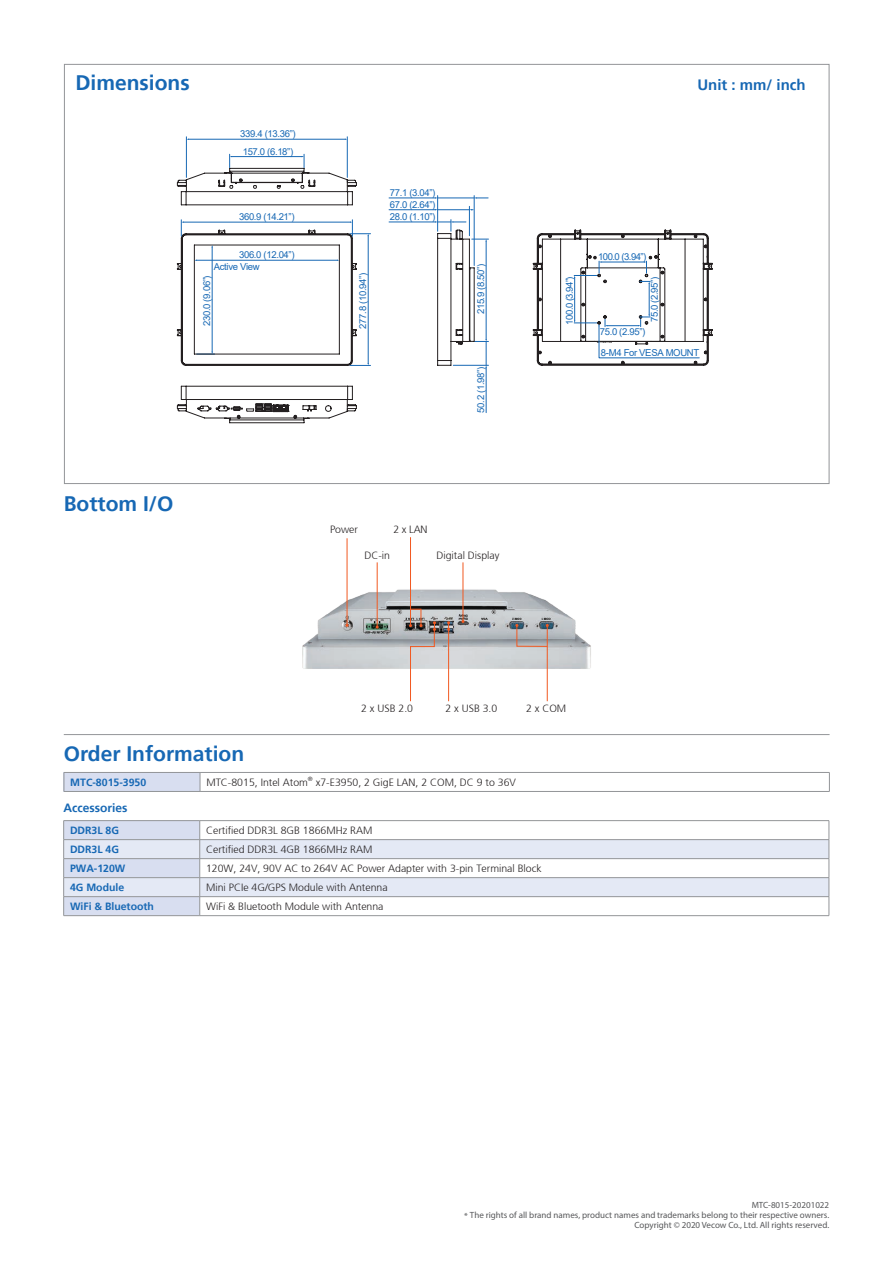
<style>
.page{position:relative;width:893px;height:1263px;background:#fff}
.page>*{position:absolute;margin:0;border:0;box-sizing:border-box;transform-origin:0 0}
.t1{font:700 21px "Frutiger 65";color:#1768b4}
.t2{font:700 15px "Frutiger 65";color:#1768b4}
.Order_sub1{font:700 12px "Frutiger 65";color:#1768b4}
.TB_W3{font:300 10.5px "Frutiger 45";color:#231f20}
.TB_W2{font:700 10.5px "Frutiger 65";color:#1768b4}
.TB_W2-2{font:300 10.5px "Frutiger 45";color:#231f20}
.t3{font:9.6px/17.4px "Arial";letter-spacing:-.035em;color:#1768b4}
.t4{font:9px/10.8px "Myriad Pro";color:#57585a;text-align:right}
.TB_W2-3{font:300 6.15px "Frutiger 45";color:#231f20}
</style>
<div class="page">
<hr style="left:64px;top:734px;width:766px;height:1px;background:#939598">
<hr style="left:64px;top:820px;width:136px;height:1px;background:#939598">
<hr style="left:200px;top:820px;width:629px;height:1px;background:#939598">
<svg style="left:63px;top:821px;width:767px;height:95px"></svg>
<hr style="left:64px;top:915px;width:136px;height:1px;background:#939598">
<hr style="left:200px;top:915px;width:629px;height:1px;background:#939598">
<div style="left:64px;top:772px;width:136px;height:19px;background:#d8def0"></div>
<hr style="left:64px;top:772px;width:136px;height:1px;background:#939598">
<svg style="left:64px;top:773px;width:1px;height:18px"></svg>
<hr style="left:200px;top:772px;width:629px;height:1px;background:#939598">
<svg style="left:200px;top:773px;width:1px;height:18px"></svg>
<svg style="left:829px;top:772px;width:1px;height:19px"></svg>
<hr style="left:64px;top:791px;width:136px;height:1px;background:#939598">
<hr style="left:200px;top:791px;width:629px;height:1px;background:#939598">
<svg style="left:177px;top:220px;width:194px;height:146px"></svg>
<svg style="left:177px;top:154px;width:180px;height:51px"></svg>
<hr style="left:188px;top:139px;width:157px;height:1px;background:#1768b4">
<hr style="left:347px;top:137px;width:1px;height:40px;background:#1768b4">
<hr style="left:186px;top:137px;width:1px;height:40px;background:#1768b4">
<hr style="left:389px;top:198px;width:47px;height:1px;background:#1768b4">
<hr style="left:438px;top:198px;width:36px;height:1px;background:#1768b4">
<svg style="left:475px;top:197px;width:13px;height:2px"></svg>
<hr style="left:437px;top:196px;width:1px;height:35px;background:#1768b4">
<hr style="left:474px;top:196px;width:1px;height:70px;background:#1768b4">
<hr style="left:389px;top:209px;width:47px;height:1px;background:#1768b4">
<hr style="left:438px;top:209px;width:31px;height:1px;background:#1768b4">
<hr style="left:469px;top:206px;width:1px;height:30px;background:#1768b4">
<hr style="left:389px;top:222px;width:47px;height:1px;background:#1768b4">
<hr style="left:486px;top:367px;width:1px;height:46px;background:#1768b4">
<svg style="left:435px;top:220px;width:53px;height:148px"></svg>
<svg style="left:533px;top:230px;width:180px;height:136px"></svg>
<svg style="left:177px;top:386px;width:180px;height:37px"></svg>
<img style="left:302px;top:559px;width:289px;height:139px">
<hr style="left:410px;top:537px;width:1px;height:89px;background:#f15921">
<hr style="left:347px;top:538px;width:1px;height:87px;background:#f15921">
<hr style="left:547px;top:625px;width:1px;height:76px;background:#f15921">
<svg style="left:515px;top:624px;width:34px;height:23px"></svg>
<hr style="left:377px;top:562px;width:1px;height:65px;background:#f15921">
<svg style="left:447px;top:621px;width:3px;height:10px"></svg>
<svg style="left:409px;top:608px;width:27px;height:94px"></svg>
<hr style="left:463px;top:562px;width:1px;height:59px;background:#f15921">
<hr style="left:448px;top:629px;width:1px;height:72px;background:#f15921">
<h1 class="t1" style="left:75px;top:71px;width:116px">Dimensions</h1>
<h2 class="t2" style="left:697px;top:76px;width:110px">Unit : mm/ inch</h2>
<p class="t3" style="left:240px;top:125px;width:57px">339.4 (13.36”)<br>157.0 (6.18”)</p>
<p class="t3" style="left:239px;top:208px;width:57px">360.9 (14.21”)</p>
<p class="t3" style="left:239px;top:246px;width:57px">306.0 (12.04”)</p>
<p class="t3" style="left:214px;top:258px;width:47px">Active View</p>
<p class="t3" style="left:198px;top:326px;width:52px;rotate:-90deg">230.0 (9.06”)</p>
<h1 class="t1" style="left:64px;top:491px;width:111px">Bottom I/O</h1>
<p class="t3" style="left:390px;top:184px;width:47px">77.1 (3.04”)</p>
<p class="t3" style="left:390px;top:195px;width:47px">67.0 (2.64”)</p>
<p class="t3" style="left:354px;top:328px;width:57px;rotate:-90deg">277.8 (10.94”)</p>
<p class="t3" style="left:390px;top:208px;width:47px">28.0 (1.10”)</p>
<p class="t3" style="left:472px;top:314px;width:52px;rotate:-90deg">215.9 (8.50”)</p>
<p class="t3" style="left:472px;top:413px;width:47px;rotate:-90deg">50.2 (1.98”)</p>
<p class="TB_W3" style="left:330px;top:524px;width:30px">Power</p>
<p class="TB_W3" style="left:393px;top:524px;width:35px">2 x LAN</p>
<p class="TB_W3" style="left:364px;top:549px;width:27px">DC-in</p>
<p class="TB_W3" style="left:436px;top:549px;width:64px">Digital Display</p>
<p class="t3" style="left:598px;top:248px;width:50px">100.0 (3.94”)</p>
<p class="t3" style="left:561px;top:325px;width:50px;rotate:-90deg">100.0 (3.94”)</p>
<p class="t3" style="left:646px;top:322px;width:47px;rotate:-90deg">75.0 (2.95”)</p>
<p class="t3" style="left:600px;top:321px;width:101px;line-height:20.7px">75.0 (2.95”)<br>8-M4 For VESA MOUNT</p>
<h1 class="t1" style="left:64px;top:742px;width:182px">Order Information</h1>
<p class="TB_W3" style="left:361px;top:703px;width:53px">2 x USB 2.0</p>
<p class="TB_W3" style="left:526px;top:703px;width:42px">2 x COM</p>
<p class="TB_W3" style="left:445px;top:703px;width:53px">2 x USB 3.0</p>
<p class="TB_W2" style="left:70px;top:776px;width:77px">MTC-8015-3950</p>
<p class="TB_W2-2" style="left:206px;top:776px;width:103px">MTC-8015, Intel Atom</p>
<p class="TB_W2-3" style="left:308px;top:775px;width:6px">®</p>
<p class="TB_W2-2" style="left:316px;top:776px;width:202px">x7-E3950, 2 GigE LAN, 2 COM, DC 9 to 36V</p>
<p class="Order_sub1" style="left:64px;top:801px;width:65px">Accessories</p>
<p class="TB_W2" style="left:70px;top:824px;width:51px">DDR3L 8G</p>
<p class="TB_W3" style="left:206px;top:824px;width:168px">Certified DDR3L 8GB 1866MHz RAM</p>
<p class="TB_W2" style="left:70px;top:843px;width:51px">DDR3L 4G</p>
<p class="TB_W3" style="left:206px;top:843px;width:168px">Certified DDR3L 4GB 1866MHz RAM</p>
<p class="TB_W2" style="left:70px;top:862px;width:57px">PWA-120W</p>
<p class="TB_W3" style="left:206px;top:862px;width:337px">120W, 24V, 90V AC to 264V AC Power Adapter with 3-pin Terminal Block</p>
<p class="TB_W2" style="left:70px;top:881px;width:56px">4G Module</p>
<p class="TB_W3" style="left:206px;top:881px;width:183px">Mini PCIe 4G/GPS Module with Antenna</p>
<p class="TB_W2" style="left:70px;top:900px;width:86px">WiFi &amp; Bluetooth</p>
<p class="TB_W3" style="left:206px;top:900px;width:179px">WiFi &amp; Bluetooth Module with Antenna</p>
<p class="t4" style="left:752px;top:1200px;width:79px">MTC-8015-20201022</p>
<p class="t4" style="left:464px;top:1209px;width:366px">* The rights of all brand names, product names and trademarks belong to their respective owners.<br>Copyright © 2020 Vecow Co., Ltd. All rights reserved.</p>
</div>
